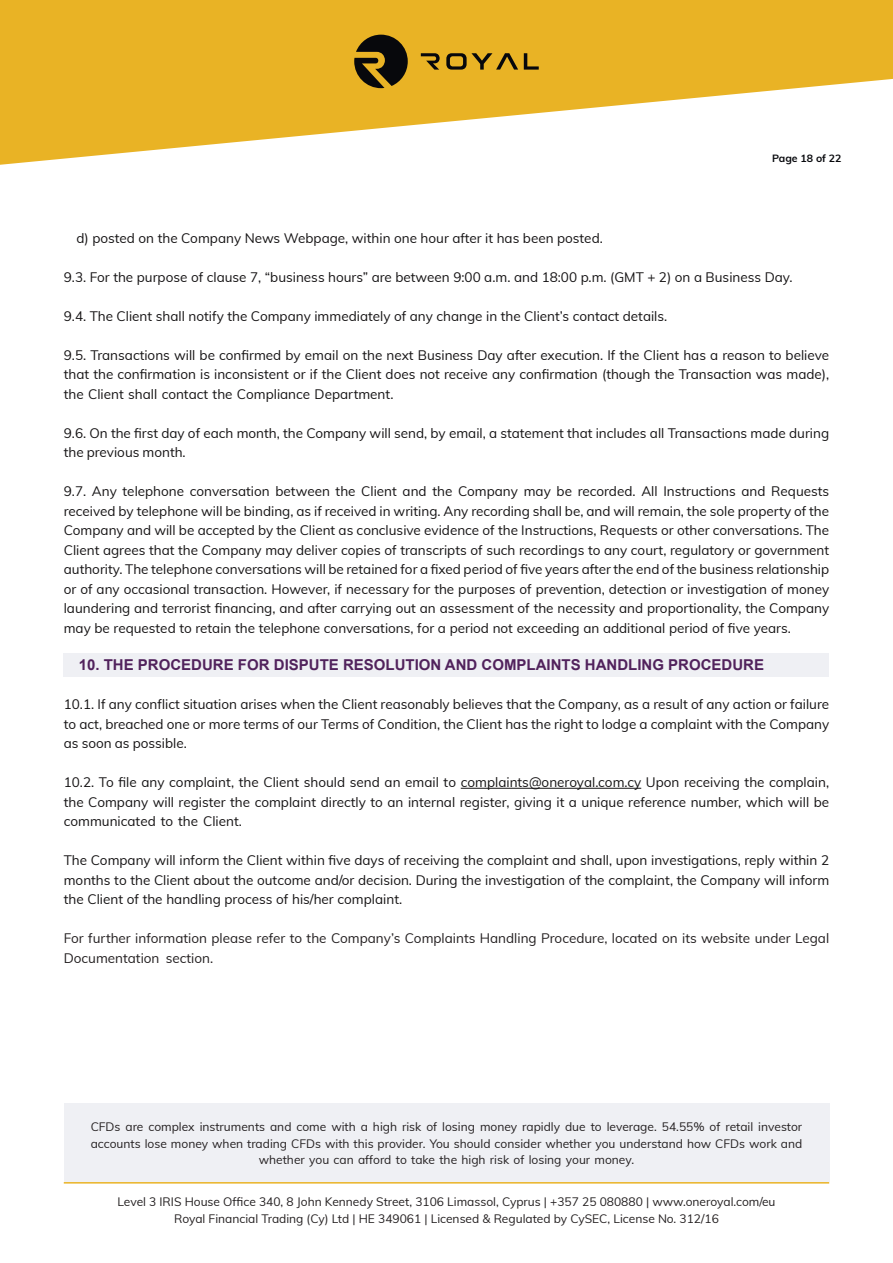
<style>
.page{position:relative;width:893px;height:1263px;background:#fff}
.page>*{position:absolute;margin:0;border:0;box-sizing:border-box;transform-origin:0 0}
.t1{font:700 15px "Arial";color:#51225c}
.Normal_Text{font:13.5px/19.5px "Muli";color:#151314;text-align:justify}
.Normal_Text-2{font:13.5px/19.5px "Muli";color:#231f20}
.A_B_s{font:13.5px "Muli";color:#151314}
.t2{font:12px/16.5px "Muli";color:#231f20;text-align:center}
.t3{font:700 10.5px "Muli";color:#07080c}
</style>
<div class="page">
<svg style="left:0;top:0;width:893px;height:165px;fill:#e9b325"></svg>
<svg style="left:421px;top:53px;width:19px;height:17px"></svg>
<svg style="left:524px;top:53px;width:15px;height:17px"></svg>
<svg style="left:446px;top:53px;width:72px;height:17px"></svg>
<svg style="left:354px;top:35px;width:54px;height:53px;background:#5b4815"></svg>
<hr style="left:64px;top:1182px;width:765px;height:1px;background:#e9b325">
<div style="left:64px;top:1103px;width:766px;height:79px;background:#eff0f4"></div>
<div style="left:64px;top:653px;width:765px;height:24px;background:#eff0f4"></div>
<hr style="left:461px;top:788px;width:180px;height:1px;background:#151314">
<p class="t3" style="left:772px;top:151px;width:71px">Page 18 of 22</p>
<p class="A_B_s" style="left:77px;top:228px;width:528px">d) posted on the Company News Webpage, within one hour after it has been posted.</p>
<p class="Normal_Text" style="left:64px;top:266px;width:730px">9.3. For the purpose of clause 7, “business hours” are between 9:00 a.m. and 18:00 p.m. (GMT + 2) on a Business Day.</p>
<p class="Normal_Text" style="left:64px;top:305px;width:605px">9.4. The Client shall notify the Company immediately of any change in the Client’s contact details.</p>
<p class="Normal_Text" style="left:64px;top:344px;width:767px">9.5. Transactions will be confirmed by email on the next Business Day after execution. If the Client has a reason to believe that the confirmation is inconsistent or if the Client does not receive any confirmation (though the Transaction was made), the Client shall contact the Compliance Department.</p>
<p class="Normal_Text" style="left:64px;top:422px;width:767px">9.6. On the first day of each month, the Company will send, by email, a statement that includes all Transactions made during the previous month.</p>
<p class="Normal_Text" style="left:64px;top:481px;width:767px">9.7. Any telephone conversation between the Client and the Company may be recorded. All Instructions and Requests received by telephone will be binding, as if received in writing. Any recording shall be, and will remain, the sole property of the Company and will be accepted by the Client as conclusive evidence of the Instructions, Requests or other conversations. The Client agrees that the Company may deliver copies of transcripts of such recordings to any court, regulatory or government authority. The telephone conversations will be retained for a fixed period of five years after the end of the business relationship or of any occasional transaction. However, if necessary for the purposes of prevention, detection or investigation of money laundering and terrorist financing, and after carrying out an assessment of the necessity and proportionality, the Company may be requested to retain the telephone conversations, for a period not exceeding an additional period of five years.</p>
<p class="t1" style="left:79px;top:655px;width:687px">10. THE PROCEDURE FOR DISPUTE RESOLUTION AND COMPLAINTS HANDLING PROCEDURE</p>
<p class="Normal_Text" style="left:64px;top:694px;width:767px">10.1. If any conflict situation arises when the Client reasonably believes that the Company, as a result of any action or failure to act, breached one or more terms of our Terms of Condition, the Client has the right to lodge a complaint with the Company as soon as possible.</p>
<p class="Normal_Text" style="left:64px;top:772px;width:767px">10.2. To file any complaint, the Client should send an email to complaints@oneroyal.com.cy Upon receiving the complain, the Company will register the complaint directly to an internal register, giving it a unique reference number, which will be communicated to the Client.</p>
<p class="Normal_Text" style="left:64px;top:850px;width:767px">The Company will inform the Client within five days of receiving the complaint and shall, upon investigations, reply within 2 months to the Client about the outcome and/or decision. During the investigation of the complaint, the Company will inform the Client of the handling process of his/her complaint.</p>
<p class="Normal_Text-2" style="left:64px;top:928px;width:767px">For further information please refer to the Company’s Complaints Handling Procedure, located on its website under Legal<br>Documentation section.</p>
<p class="t2" style="left:91px;top:1118px;width:713px">CFDs are complex instruments and come with a high risk of losing money rapidly due to leverage. 54.55% of retail investor accounts lose money when trading CFDs with this provider. You should consider whether you understand how CFDs work and whether you can afford to take the high risk of losing your money.</p>
<p class="t2" style="left:117px;top:1193px;width:660px">Level 3 IRIS House Office 340, 8 John Kennedy Street, 3106 Limassol, Cyprus | +357 25 080880 | www.oneroyal.com/eu<br>Royal Financial Trading (Cy) Ltd | HE 349061 | Licensed &amp; Regulated by CySEC, License No. 312/16</p>
</div>
